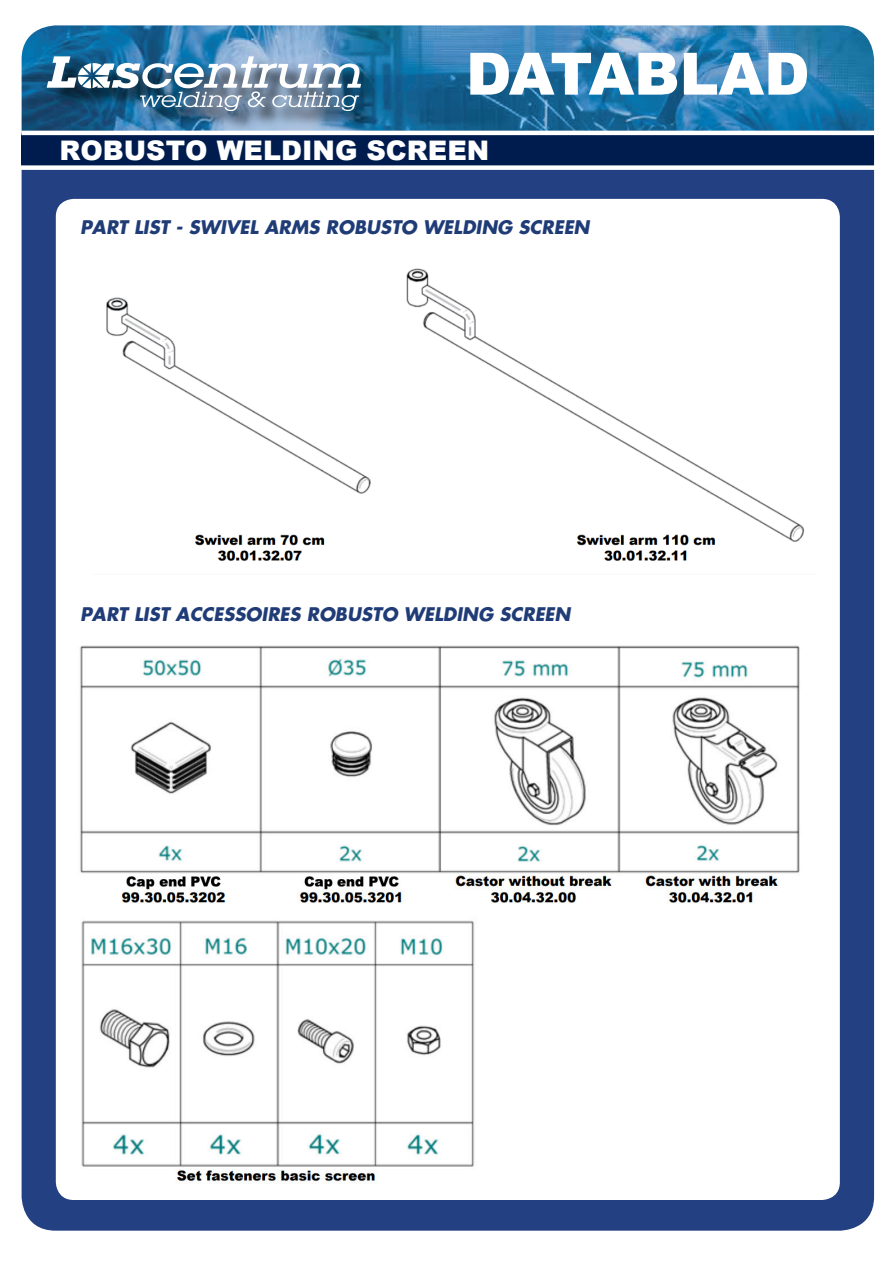
<style>
.page{position:relative;width:893px;height:1263px;background:#fff}
.page>*{position:absolute;margin:0;border:0;box-sizing:border-box;transform-origin:0 0}
.t1{font:900 58.5px "Arial";color:#fff}
.t2{font:900 27px "Arial";color:#fff}
.t3{font:italic 700 18px "Kudos S Si";color:#203c77}
</style>
<div class="page">
<div style="left:22px;top:107px;width:852px;height:1124px;background:#224082;border-radius:34px"></div>
<img style="left:22px;top:25px;width:852px;height:106px">
<div style="left:22px;top:133px;width:852px;height:35px;background:#001c4e"></div>
<div style="left:56px;top:199px;width:784px;height:1001px;background:#fff;border-radius:18px"></div>
<hr style="left:21px;top:131px;width:853px;height:4px;background:#fff">
<div style="left:19px;top:165px;width:859px;height:5px;background:#fff"></div>
<img style="left:43px;top:53px;width:342px;height:78px">
<img style="left:47px;top:56px;width:314px;height:55px">
<img style="left:106px;top:268px;width:698px;height:293px">
<img style="left:80px;top:645px;width:720px;height:538px">
<h1 class="t1" style="left:634px;top:31px;width:219px">SHEET</h1>
<h1 class="t1" style="left:466px;top:31px;width:345px">DATABLAD</h1>
<h2 class="t2" style="left:59px;top:131px;width:431px">ROBUSTO WELDING SCREEN</h2>
<p class="t3" style="left:80px;top:215px;width:511px">PART LIST - SWIVEL ARMS ROBUSTO WELDING SCREEN</p>
<p class="t3" style="left:80px;top:602px;width:492px">PART LIST ACCESSOIRES ROBUSTO WELDING SCREEN</p>
</div>
